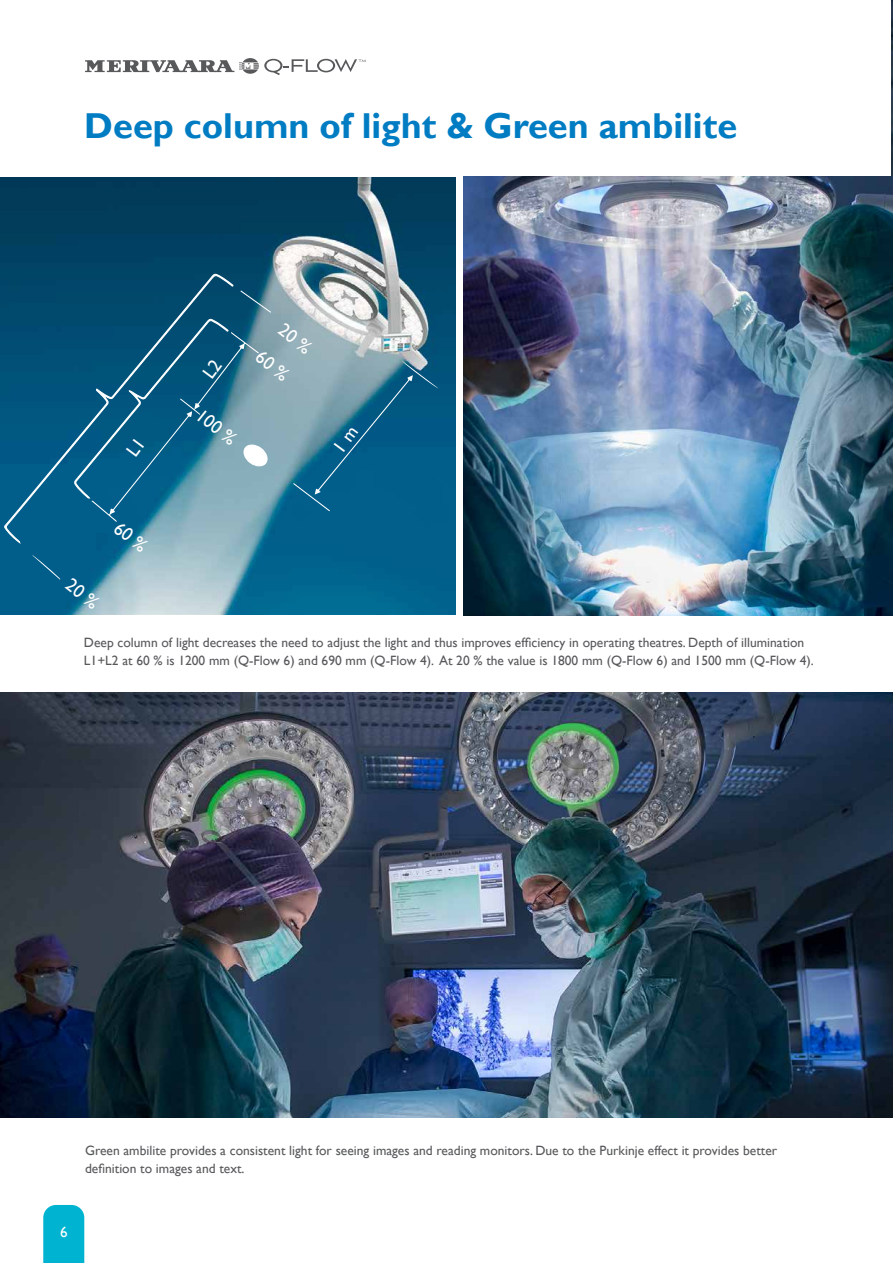
<style>
.page{position:relative;width:893px;height:1263px;background:#fff}
.page>*{position:absolute;margin:0;border:0;box-sizing:border-box;transform-origin:0 0}
.t1{font:700 36px "Gill Sans";color:#007cc3}
.t2{font:18.6px "Gill Sans";color:#fff}
.t3{font:15px "Gill Sans";color:#fff}
.t4{font:13.5px/18px "Gill Sans";color:#58595b}
</style>
<div class="page">
<img style="left:0;top:692px;width:893px;height:426px">
<img style="left:891px;top:0;width:2px;height:177px">
<svg style="left:85px;top:58px;width:281px;height:17px"></svg>
<img style="left:0;top:178px;width:455px;height:437px">
<img style="left:463px;top:177px;width:430px;height:438px">
<svg style="left:4px;top:273px;width:230px;height:271px;background:#065279"></svg>
<div style="left:43px;top:1205px;width:41px;height:58px;background:#00b4d1"></div>
<svg style="left:32px;top:290px;width:406px;height:319px;background:#387a98"></svg>
<h1 class="t1" style="left:84px;top:104px;width:654px">Deep column of light &amp; Green ambilite</h1>
<h2 class="t2" style="left:205px;top:404px;width:47px;rotate:39deg">100 %</h2>
<p class="t4" style="left:84px;top:634px;width:731px">Deep column of light decreases the need to adjust the light and thus improves efficiency in operating theatres. Depth of illumination<br>L1+L2 at 60 % is 1200 mm (Q-Flow 6) and 690 mm (Q-Flow 4). At 20 % the value is 1800 mm (Q-Flow 6) and 1500 mm (Q-Flow 4).</p>
<p class="t4" style="left:85px;top:1142px;width:694px">Green ambilite provides a consistent light for seeing images and reading monitors. Due to the Purkinje effect it provides better definition to images and text.</p>
<p class="t3" style="left:60px;top:1223px;width:9px">6</p>
</div>
